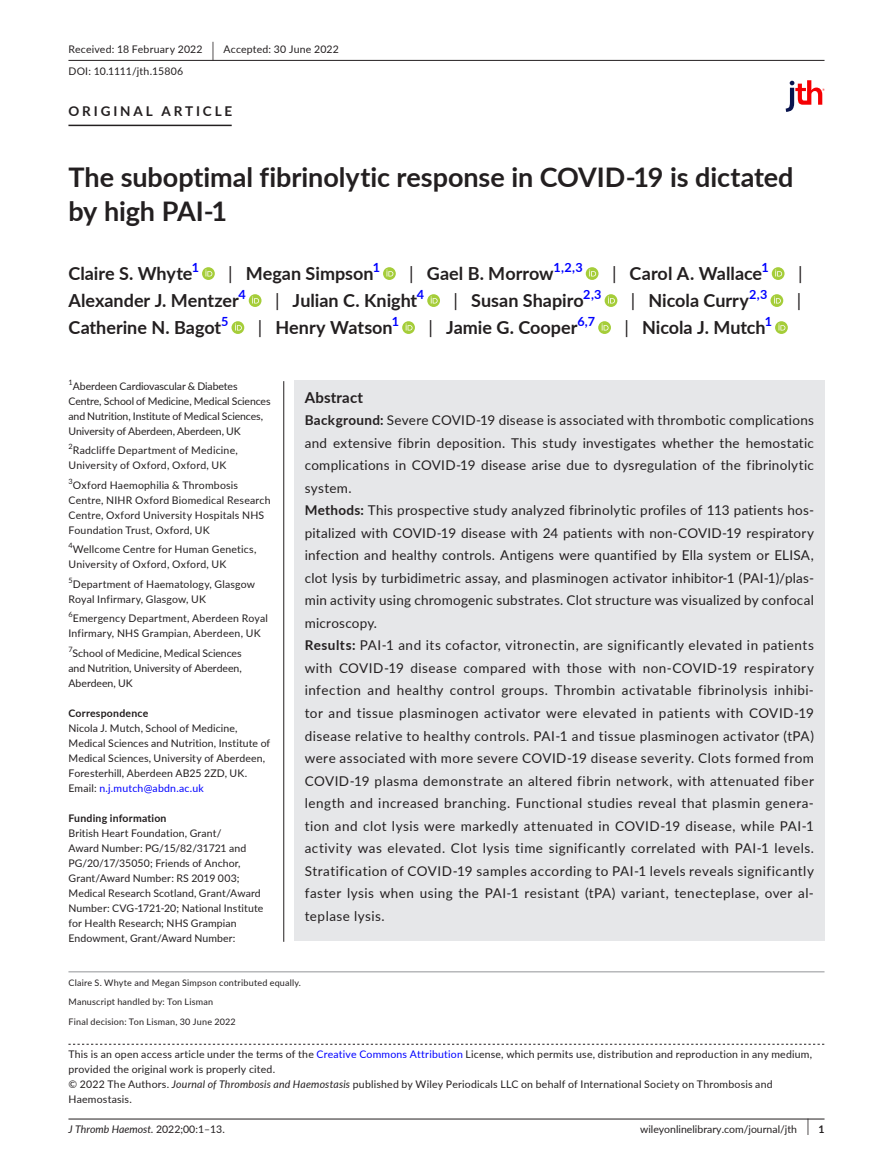
<style>
.page{position:relative;width:893px;height:1174px;background:#fff}
.page>*{position:absolute;margin:0;border:0;box-sizing:border-box;transform-origin:0 0}
.t1{font:700 27px/34.5px "Lato";letter-spacing:-.005em;color:#231f20}
.t2{font:700 18px "Lato";color:#231f20}
.t3{font:18px "Lato";color:#231f20}
.t4{font:700 15px "Lato";letter-spacing:.015em;color:#231f20}
.t5{font:13.5px/22.5px "Lato";letter-spacing:.03em;color:#231f20}
.t6{font:700 13.5px "Lato";letter-spacing:.215em;color:#231f20}
.t7{font:700 12.6px "Lato";color:#00f}
.t8{font:10.5px/15px "Lato";letter-spacing:.015em;color:#231f20}
.t9{font:10.5px/15px "Lato";letter-spacing:-.01em;color:#231f20}
.t10{font:700 10.5px "Lato";letter-spacing:.02em;color:#231f20}
.t11{font:italic 10.5px "Lato";color:#231f20}
.t12{font:9px/19.5px "Lato";letter-spacing:.025em;color:#231f20}
.t13{font:7.35px "Lato";color:#231f20}
.s1{font-size:19.65px}
.s2{font-weight:400}
.s3{color:#00f}
.s4{font-weight:700}
.s5{font-style:italic}
.s6{font-style:normal}
.s7{font-size:17.4px}
</style>
<div class="page">
<hr style="left:68px;top:1118px;width:756px;height:1px;background:#231f20">
<svg style="left:786px;top:80px;width:38px;height:32px"></svg>
<hr style="left:68px;top:60px;width:756px;height:1px;background:#231f20">
<hr style="left:68px;top:125px;width:164px;height:1px;background:#231f20">
<svg style="left:202px;top:267px;width:13px;height:13px"></svg>
<svg style="left:205px;top:269px;width:7px;height:7px"></svg>
<svg style="left:383px;top:267px;width:13px;height:13px"></svg>
<svg style="left:386px;top:269px;width:7px;height:7px"></svg>
<svg style="left:586px;top:267px;width:12px;height:13px"></svg>
<svg style="left:589px;top:269px;width:7px;height:7px"></svg>
<svg style="left:772px;top:267px;width:12px;height:13px"></svg>
<svg style="left:775px;top:269px;width:7px;height:7px"></svg>
<svg style="left:249px;top:294px;width:12px;height:13px"></svg>
<svg style="left:252px;top:296px;width:7px;height:7px"></svg>
<svg style="left:427px;top:294px;width:13px;height:13px"></svg>
<svg style="left:431px;top:296px;width:7px;height:7px"></svg>
<svg style="left:605px;top:294px;width:12px;height:13px"></svg>
<svg style="left:608px;top:296px;width:7px;height:7px"></svg>
<svg style="left:770px;top:294px;width:13px;height:13px"></svg>
<svg style="left:774px;top:296px;width:7px;height:7px"></svg>
<svg style="left:232px;top:321px;width:12px;height:13px"></svg>
<svg style="left:235px;top:323px;width:7px;height:7px"></svg>
<svg style="left:402px;top:321px;width:13px;height:13px"></svg>
<svg style="left:406px;top:323px;width:6px;height:7px"></svg>
<svg style="left:598px;top:321px;width:13px;height:13px"></svg>
<svg style="left:602px;top:323px;width:6px;height:7px"></svg>
<svg style="left:775px;top:321px;width:13px;height:13px"></svg>
<svg style="left:778px;top:323px;width:7px;height:7px"></svg>
<svg style="left:68px;top:1043px;width:756px;height:1px"></svg>
<hr style="left:68px;top:971px;width:756px;height:1px;background:#939598">
<div style="left:294px;top:380px;width:530px;height:561px;background:#e6e7e9"></div>
<hr style="left:283px;top:381px;width:1px;height:560px;background:#231f20">
<p class="t8" style="left:68px;top:38px;width:272px;line-height:21.8px">Received: 18 February 2022 <span class="s1">|</span> Accepted: 30 June 2022<br>DOI: 10.1111/jth.15806</p>
<p class="t6" style="left:68px;top:101px;width:165px">ORIGINAL ARTICLE</p>
<h1 class="t1" style="left:68px;top:159px;width:726px">The suboptimal fibrinolytic response in COVID-19 is dictated by high PAI-1</h1>
<h2 class="t2" style="left:68px;top:260px;width:126px">Claire S. Whyte</h2>
<p class="t7" style="left:192px;top:258px;width:9px">1</p>
<h2 class="t2" style="left:228px;top:260px;width:147px"><span class="s2">|</span> Megan Simpson</h2>
<p class="t7" style="left:373px;top:258px;width:9px">1</p>
<h2 class="t2" style="left:409px;top:260px;width:146px"><span class="s2">|</span> Gael B. Morrow</h2>
<p class="t7" style="left:553px;top:258px;width:31px">1,2,3</p>
<h2 class="t2" style="left:612px;top:260px;width:152px"><span class="s2">|</span> Carol A. Wallace</h2>
<p class="t7" style="left:761px;top:258px;width:9px">1</p>
<h2 class="t3" style="left:798px;top:260px;width:6px">|</h2>
<h2 class="t2" style="left:68px;top:287px;width:172px">Alexander J. Mentzer</h2>
<p class="t7" style="left:238px;top:285px;width:9px">4</p>
<h2 class="t2" style="left:275px;top:287px;width:144px"><span class="s2">|</span> Julian C. Knight</h2>
<p class="t7" style="left:417px;top:285px;width:9px">4</p>
<h2 class="t2" style="left:453px;top:287px;width:132px"><span class="s2">|</span> Susan Shapiro</h2>
<p class="t7" style="left:583px;top:285px;width:20px">2,3</p>
<h2 class="t2" style="left:631px;top:287px;width:120px"><span class="s2">|</span> Nicola Curry</h2>
<p class="t7" style="left:749px;top:285px;width:20px">2,3</p>
<h2 class="t3" style="left:797px;top:287px;width:6px">|</h2>
<h2 class="t2" style="left:68px;top:314px;width:154px">Catherine N. Bagot</h2>
<p class="t7" style="left:221px;top:312px;width:9px">5</p>
<h2 class="t2" style="left:258px;top:314px;width:136px"><span class="s2">|</span> Henry Watson</h2>
<p class="t7" style="left:392px;top:312px;width:9px">1</p>
<h2 class="t2" style="left:428px;top:314px;width:151px"><span class="s2">|</span> Jamie G. Cooper</h2>
<p class="t7" style="left:577px;top:312px;width:19px">6,7</p>
<h2 class="t2" style="left:624px;top:314px;width:143px"><span class="s2">|</span> Nicola J. Mutch</h2>
<p class="t7" style="left:765px;top:312px;width:9px">1</p>
<p class="t13" style="left:68px;top:377px;width:6px">1</p>
<p class="t9" style="left:68px;top:378px;width:204px;text-indent:4px">Aberdeen Cardiovascular &amp; Diabetes Centre, School of Medicine, Medical Sciences and Nutrition, Institute of Medical Sciences, University of Aberdeen, Aberdeen, UK</p>
<p class="t8" style="left:68px;top:442px;width:171px"><sup>2</sup>Radcliffe Department of Medicine,<br>University of Oxford, Oxford, UK</p>
<p class="t8" style="left:68px;top:477px;width:204px"><sup>3</sup>Oxford Haemophilia &amp; Thrombosis Centre, NIHR Oxford Biomedical Research Centre, Oxford University Hospitals NHS Foundation Trust, Oxford, UK</p>
<p class="t8" style="left:68px;top:541px;width:190px"><sup>4</sup>Wellcome Centre for Human Genetics,<br>University of Oxford, Oxford, UK</p>
<p class="t8" style="left:68px;top:576px;width:188px"><sup>5</sup>Department of Haematology, Glasgow<br>Royal Infirmary, Glasgow, UK</p>
<p class="t8" style="left:68px;top:610px;width:201px"><sup>6</sup>Emergency Department, Aberdeen Royal<br>Infirmary, NHS Grampian, Aberdeen, UK</p>
<p class="t8" style="left:68px;top:645px;width:175px;text-align:justify"><sup>7</sup>School of Medicine, Medical Sciences and Nutrition, University of Aberdeen, Aberdeen, UK</p>
<p class="t10" style="left:68px;top:705px;width:81px">Correspondence</p>
<p class="t8" style="left:68px;top:720px;width:203px">Nicola J. Mutch, School of Medicine, Medical Sciences and Nutrition, Institute of Medical Sciences, University of Aberdeen, Foresterhill, Aberdeen AB25 2ZD, UK.<br>Email: <span class="s3">n.j.mutch@abdn.ac.uk</span></p>
<p class="t10" style="left:68px;top:810px;width:100px">Funding information</p>
<p class="t8" style="left:68px;top:825px;width:196px">British Heart Foundation, Grant/<br>Award Number: PG/15/82/31721 and PG/20/17/35050; Friends of Anchor, Grant/Award Number: RS 2019 003; Medical Research Scotland, Grant/Award Number: CVG-1721-20; National Institute for Health Research; NHS Grampian Endowment, Grant/Award Number:</p>
<p class="t4" style="left:305px;top:386px;width:60px">Abstract</p>
<p class="t5" style="left:305px;top:408px;width:511px"><span class="s4">Background:</span> Severe COVID-19 disease is associated with thrombotic complications and extensive fibrin deposition. This study investigates whether the hemostatic complications in COVID-19 disease arise due to dysregulation of the fibrinolytic system.<br><span class="s4">Methods:</span> This prospective study analyzed fibrinolytic profiles of 113 patients hos&shy;pitalized with COVID-19 disease with 24 patients with non-COVID-19 respiratory infection and healthy controls. Antigens were quantified by Ella system or ELISA, clot lysis by turbidimetric assay, and plasminogen activator inhibitor-1 (PAI-1)/plas&shy;min activity using chromogenic substrates. Clot structure was visualized by confocal microscopy.<br><span class="s4">Results:</span> PAI-1 and its cofactor, vitronectin, are significantly elevated in patients with COVID-19 disease compared with those with non-COVID-19 respiratory infection and healthy control groups. Thrombin activatable fibrinolysis inhibi&shy;tor and tissue plasminogen activator were elevated in patients with COVID-19 disease relative to healthy controls. PAI-1 and tissue plasminogen activator (tPA) were associated with more severe COVID-19 disease severity. Clots formed from COVID-19 plasma demonstrate an altered fibrin network, with attenuated fiber length and increased branching. Functional studies reveal that plasmin genera&shy;tion and clot lysis were markedly attenuated in COVID-19 disease, while PAI-1 activity was elevated. Clot lysis time significantly correlated with PAI-1 levels.<br>Stratification of COVID-19 samples according to PAI-1 levels reveals significantly faster lysis when using the PAI-1 resistant (tPA) variant, tenecteplase, over al&shy;teplase lysis.</p>
<p class="t12" style="left:68px;top:972px;width:234px">Claire S. Whyte and Megan Simpson contributed equally.<br>Manuscript handled by: Ton Lisman<br>Final decision: Ton Lisman, 30 June 2022</p>
<p class="t8" style="left:68px;top:1046px;width:745px">This is an open access article under the terms of the <span class="s3">Creative Commons Attribution</span> License, which permits use, distribution and reproduction in any medium, provided the original work is properly cited.<br>© 2022 The Authors. <span class="s5">Journal of Thrombosis and Haemostasis</span> published by Wiley Periodicals LLC on behalf of International Society on Thrombosis and Haemostasis.</p>
<p class="t11" style="left:68px;top:1121px;width:158px">J Thromb Haemost. <span class="s6">2022;00:1–13.</span></p>
<p class="t8" style="left:640px;top:1121px;width:186px">wileyonlinelibrary.com/journal/jth <span class="s7">|</span> <span class="s4">1</span></p>
</div>
